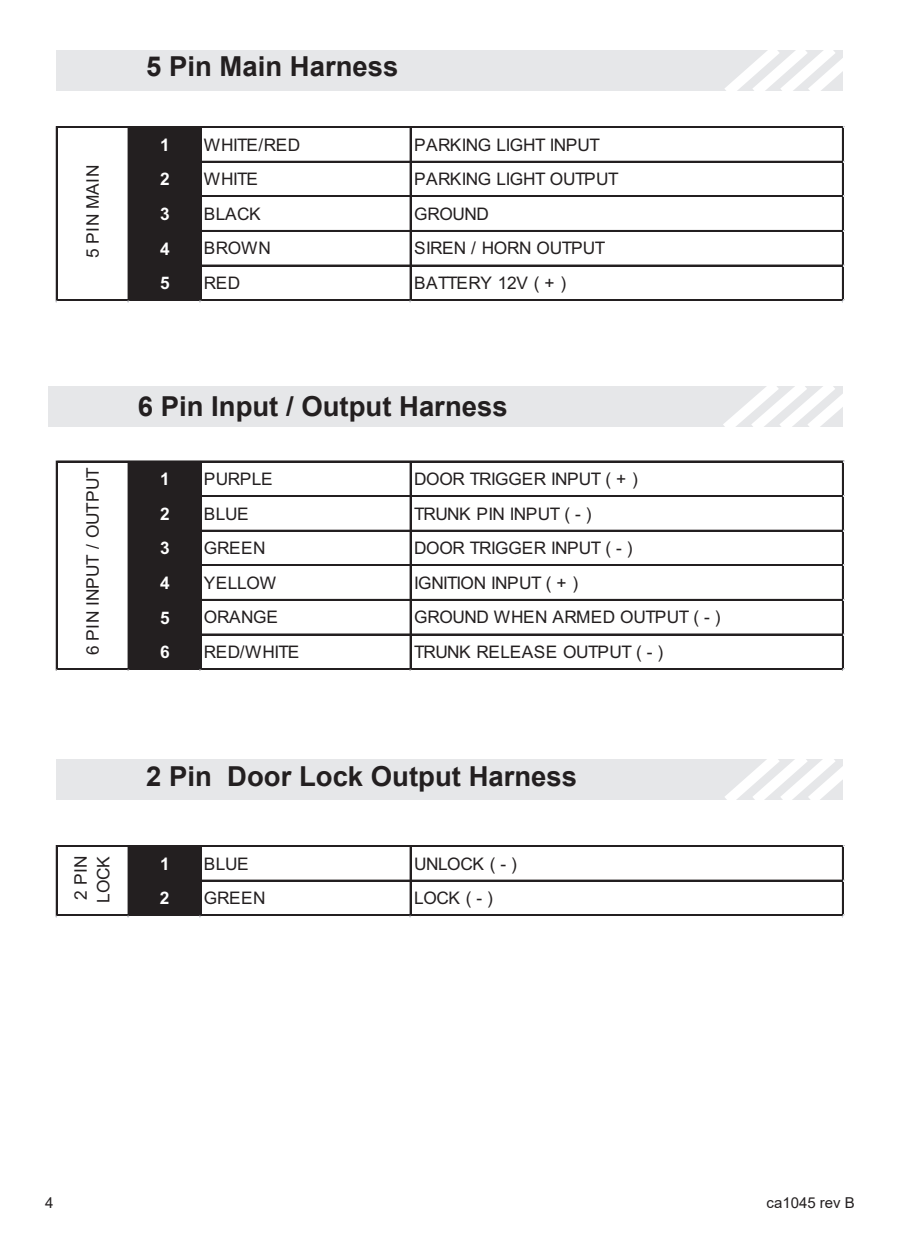
<style>
.page{position:relative;width:900px;height:1260px;background:#fff}
.page>*{position:absolute;margin:0;border:0;box-sizing:border-box;transform-origin:0 0}
.t1{font:700 27.5px "Arial";color:#231f20}
.t2{font:17.25px "Arial";letter-spacing:-.02em;color:#231f20}
.t3{font:17.25px "Arial";letter-spacing:.005em;color:#231f20}
.t4{font:700 17.25px "Arial";color:#fff}
.t5{font:15px "Arial";color:#231f20}
</style>
<div class="page">
<div style="left:48px;top:386px;width:795px;height:41px;background:#e6e7e9"></div>
<svg style="left:723px;top:386px;width:120px;height:41px"></svg>
<div style="left:56px;top:51px;width:787px;height:40px;background:#e6e7e9"></div>
<svg style="left:714px;top:50px;width:129px;height:41px"></svg>
<div style="left:56px;top:759px;width:787px;height:41px;background:#e6e7e9"></div>
<svg style="left:725px;top:759px;width:118px;height:41px"></svg>
<div style="left:128px;top:128px;width:73px;height:173px;background:#231f20"></div>
<hr style="left:58px;top:126px;width:786px;height:1px;background:#231f20">
<hr style="left:58px;top:127px;width:786px;height:1px;background:#231f20">
<hr style="left:129px;top:161px;width:715px;height:2px;background:#231f20">
<hr style="left:129px;top:195px;width:715px;height:1px;background:#231f20">
<hr style="left:129px;top:196px;width:715px;height:1px;background:#231f20">
<hr style="left:129px;top:230px;width:715px;height:2px;background:#231f20">
<hr style="left:129px;top:265px;width:715px;height:1px;background:#231f20">
<hr style="left:56px;top:127px;width:2px;height:174px;background:#231f20">
<hr style="left:410px;top:128px;width:1px;height:173px;background:#231f20">
<hr style="left:58px;top:299px;width:786px;height:1px;background:#231f20">
<hr style="left:58px;top:300px;width:786px;height:1px;background:#231f20">
<hr style="left:842px;top:128px;width:2px;height:173px;background:#231f20">
<div style="left:128px;top:462px;width:73px;height:208px;background:#231f20"></div>
<hr style="left:58px;top:461px;width:786px;height:1px;background:#231f20">
<hr style="left:129px;top:495px;width:715px;height:1px;background:#231f20">
<hr style="left:129px;top:496px;width:715px;height:1px;background:#231f20">
<hr style="left:129px;top:530px;width:715px;height:2px;background:#231f20">
<hr style="left:129px;top:564px;width:715px;height:1px;background:#231f20">
<hr style="left:129px;top:565px;width:715px;height:1px;background:#231f20">
<hr style="left:129px;top:599px;width:715px;height:2px;background:#231f20">
<hr style="left:129px;top:634px;width:715px;height:1px;background:#231f20">
<hr style="left:56px;top:461px;width:2px;height:209px;background:#231f20">
<hr style="left:410px;top:462px;width:1px;height:208px;background:#231f20">
<hr style="left:58px;top:668px;width:786px;height:1px;background:#231f20">
<hr style="left:58px;top:669px;width:786px;height:1px;background:#231f20">
<hr style="left:842px;top:462px;width:2px;height:208px;background:#231f20">
<div style="left:128px;top:847px;width:73px;height:69px;background:#231f20"></div>
<hr style="left:58px;top:845px;width:786px;height:2px;background:#231f20">
<hr style="left:129px;top:880px;width:715px;height:1px;background:#231f20">
<hr style="left:56px;top:845px;width:2px;height:71px;background:#231f20">
<hr style="left:410px;top:847px;width:1px;height:69px;background:#231f20">
<hr style="left:58px;top:914px;width:786px;height:1px;background:#231f20">
<hr style="left:58px;top:915px;width:786px;height:1px;background:#231f20">
<hr style="left:842px;top:847px;width:2px;height:69px;background:#231f20">
<p class="t2" style="left:81px;top:258px;width:95px;rotate:-90deg">5 PIN MAIN</p>
<p class="t1" style="left:146px;top:47px;width:254px">5 Pin Main Harness</p>
<p class="t4" style="left:160px;top:133px;width:11px">1</p>
<p class="t2" style="left:204px;top:133px;width:98px">WHITE/RED</p>
<p class="t2" style="left:414px;top:133px;width:188px">PARKING LIGHT INPUT</p>
<p class="t4" style="left:160px;top:167px;width:11px">2</p>
<p class="t2" style="left:204px;top:167px;width:56px">WHITE</p>
<p class="t2" style="left:414px;top:167px;width:206px">PARKING LIGHT OUTPUT</p>
<p class="t4" style="left:160px;top:202px;width:11px">3</p>
<p class="t2" style="left:204px;top:202px;width:58px">BLACK</p>
<p class="t2" style="left:414px;top:202px;width:76px">GROUND</p>
<p class="t4" style="left:160px;top:236px;width:11px">4</p>
<p class="t2" style="left:204px;top:237px;width:69px">BROWN</p>
<p class="t2" style="left:414px;top:237px;width:193px">SIREN / HORN OUTPUT</p>
<p class="t4" style="left:160px;top:271px;width:11px">5</p>
<p class="t2" style="left:204px;top:271px;width:38px">RED</p>
<p class="t2" style="left:414px;top:271px;width:154px">BATTERY 12V ( + )</p>
<p class="t3" style="left:81px;top:655px;width:189px;rotate:-90deg">6 PIN INPUT / OUTPUT</p>
<p class="t1" style="left:138px;top:387px;width:371px">6 Pin Input / Output Harness</p>
<p class="t4" style="left:160px;top:467px;width:11px">1</p>
<p class="t2" style="left:204px;top:467px;width:70px">PURPLE</p>
<p class="t2" style="left:414px;top:467px;width:225px">DOOR TRIGGER INPUT ( + )</p>
<p class="t4" style="left:160px;top:502px;width:11px">2</p>
<p class="t2" style="left:204px;top:502px;width:46px">BLUE</p>
<p class="t2" style="left:414px;top:502px;width:179px">TRUNK PIN INPUT ( - )</p>
<p class="t4" style="left:160px;top:536px;width:11px">3</p>
<p class="t2" style="left:204px;top:536px;width:63px">GREEN</p>
<p class="t2" style="left:414px;top:536px;width:220px">DOOR TRIGGER INPUT ( - )</p>
<p class="t4" style="left:160px;top:571px;width:11px">4</p>
<p class="t2" style="left:204px;top:571px;width:74px">YELLOW</p>
<p class="t2" style="left:414px;top:571px;width:166px">IGNITION INPUT ( + )</p>
<p class="t4" style="left:160px;top:605px;width:11px">5</p>
<p class="t2" style="left:204px;top:605px;width:76px">ORANGE</p>
<p class="t2" style="left:414px;top:605px;width:308px">GROUND WHEN ARMED OUTPUT ( - )</p>
<p class="t4" style="left:160px;top:640px;width:11px">6</p>
<p class="t2" style="left:204px;top:640px;width:97px">RED/WHITE</p>
<p class="t2" style="left:414px;top:640px;width:251px">TRUNK RELEASE OUTPUT ( - )</p>
<p class="t2" style="left:69px;top:900px;width:46px;rotate:-90deg">2 PIN</p>
<p class="t2" style="left:92px;top:903px;width:48px;rotate:-90deg">LOCK</p>
<p class="t1" style="left:146px;top:756px;width:432px">2 Pin Door Lock Output Harness</p>
<p class="t4" style="left:160px;top:852px;width:11px">1</p>
<p class="t2" style="left:204px;top:852px;width:46px">BLUE</p>
<p class="t2" style="left:414px;top:852px;width:104px">UNLOCK ( - )</p>
<p class="t4" style="left:160px;top:886px;width:11px">2</p>
<p class="t2" style="left:204px;top:886px;width:63px">GREEN</p>
<p class="t2" style="left:414px;top:886px;width:80px">LOCK ( - )</p>
<p class="t5" style="left:45px;top:1192px;width:10px">4</p>
<p class="t5" style="left:767px;top:1192px;width:90px">ca1045 rev B</p>
</div>
